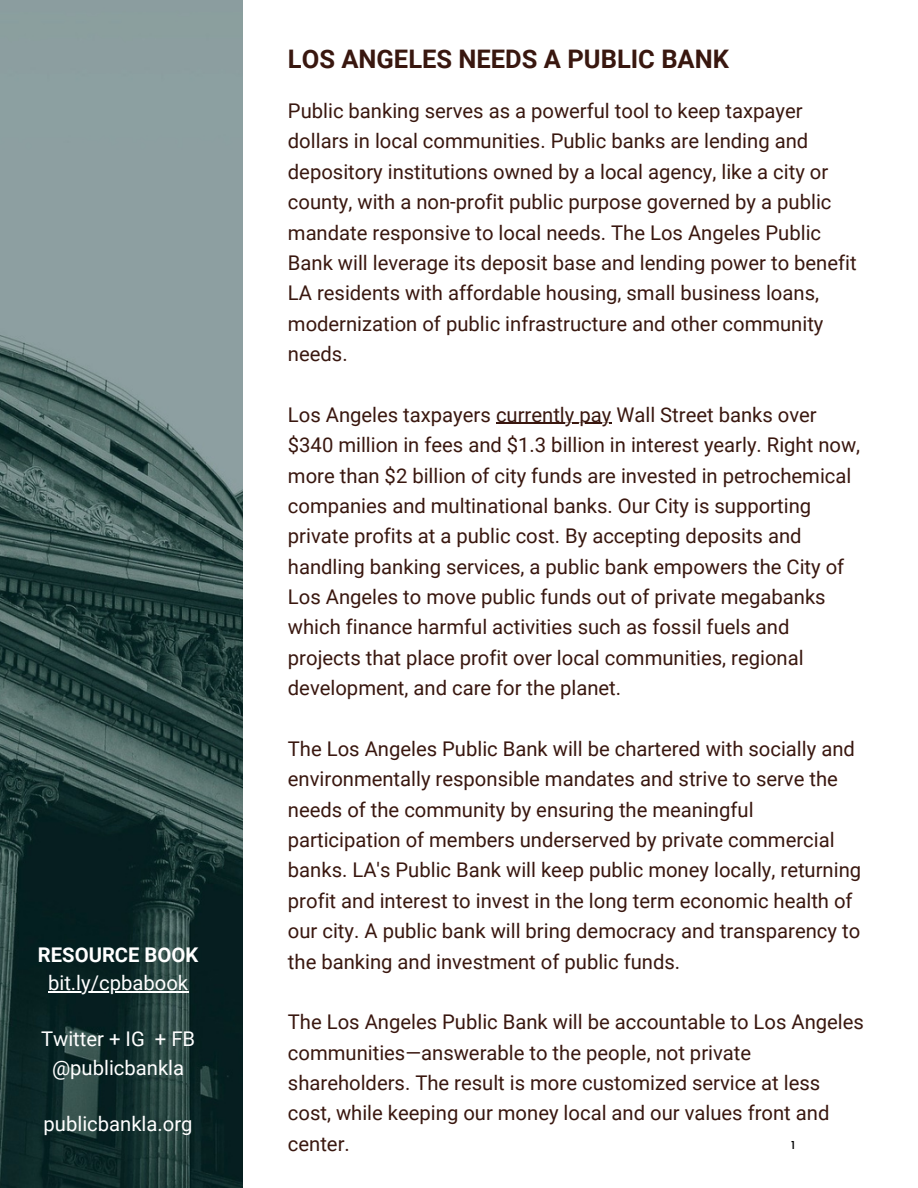
<style>
.page{position:relative;width:918px;height:1188px;background:#fff}
.page>*{position:absolute;margin:0;border:0;box-sizing:border-box;transform-origin:0 0}
.t1{font:700 25.5px "Roboto";color:#39170f}
.t2{font:20.25px/30.3px "Roboto";color:#39170f}
.t3{font:20.25px/28.2px "Roboto";color:#fff;text-align:center}
.t4{font:700 20.25px "Roboto";color:#fff}
.t5{font:500 11.25px "Poppins";color:#000}
</style>
<div class="page">
<img style="left:0;top:0;width:243px;height:1188px">
<hr style="left:48px;top:991px;width:140px;height:1px;background:#fff">
<hr style="left:496px;top:423px;width:115px;height:1px;background:#39170f">
<p class="t4" style="left:38px;top:943px;width:162px">RESOURCE BOOK</p>
<p class="t3" style="left:48px;top:969px;width:142px">bit.ly/cpbabook</p>
<p class="t3" style="left:41px;top:1025px;width:156px">Twitter + IG + FB @publicbankla</p>
<p class="t3" style="left:44px;top:1110px;width:150px">publicbankla.org</p>
<p class="t1" style="left:288px;top:45px;width:443px">LOS ANGELES NEEDS A PUBLIC BANK</p>
<p class="t2" style="left:288px;top:96px;width:570px">Public banking serves as a powerful tool to keep taxpayer dollars in local communities. Public banks are lending and depository institutions owned by a local agency, like a city or county, with a non-profit public purpose governed by a public mandate responsive to local needs. The Los Angeles Public Bank will leverage its deposit base and lending power to benefit LA residents with affordable housing, small business loans, modernization of public infrastructure and other community needs.</p>
<p class="t2" style="left:288px;top:400px;width:574px">Los Angeles taxpayers currently pay Wall Street banks over $340 million in fees and $1.3 billion in interest yearly. Right now, more than $2 billion of city funds are invested in petrochemical companies and multinational banks. Our City is supporting private profits at a public cost. By accepting deposits and handling banking services, a public bank empowers the City of Los Angeles to move public funds out of private megabanks which finance harmful activities such as fossil fuels and projects that place profit over local communities, regional development, and care for the planet.</p>
<p class="t2" style="left:288px;top:734px;width:575px">The Los Angeles Public Bank will be chartered with socially and environmentally responsible mandates and strive to serve the needs of the community by ensuring the meaningful participation of members underserved by private commercial banks. LA's Public Bank will keep public money locally, returning profit and interest to invest in the long term economic health of our city. A public bank will bring democracy and transparency to the banking and investment of public funds.</p>
<p class="t2" style="left:288px;top:1007px;width:578px">The Los Angeles Public Bank will be accountable to Los Angeles communities—answerable to the people, not private shareholders. The result is more customized service at less cost, while keeping our money local and our values front and center.</p>
<p class="t5" style="left:791px;top:1138px;width:5px">1</p>
</div>
